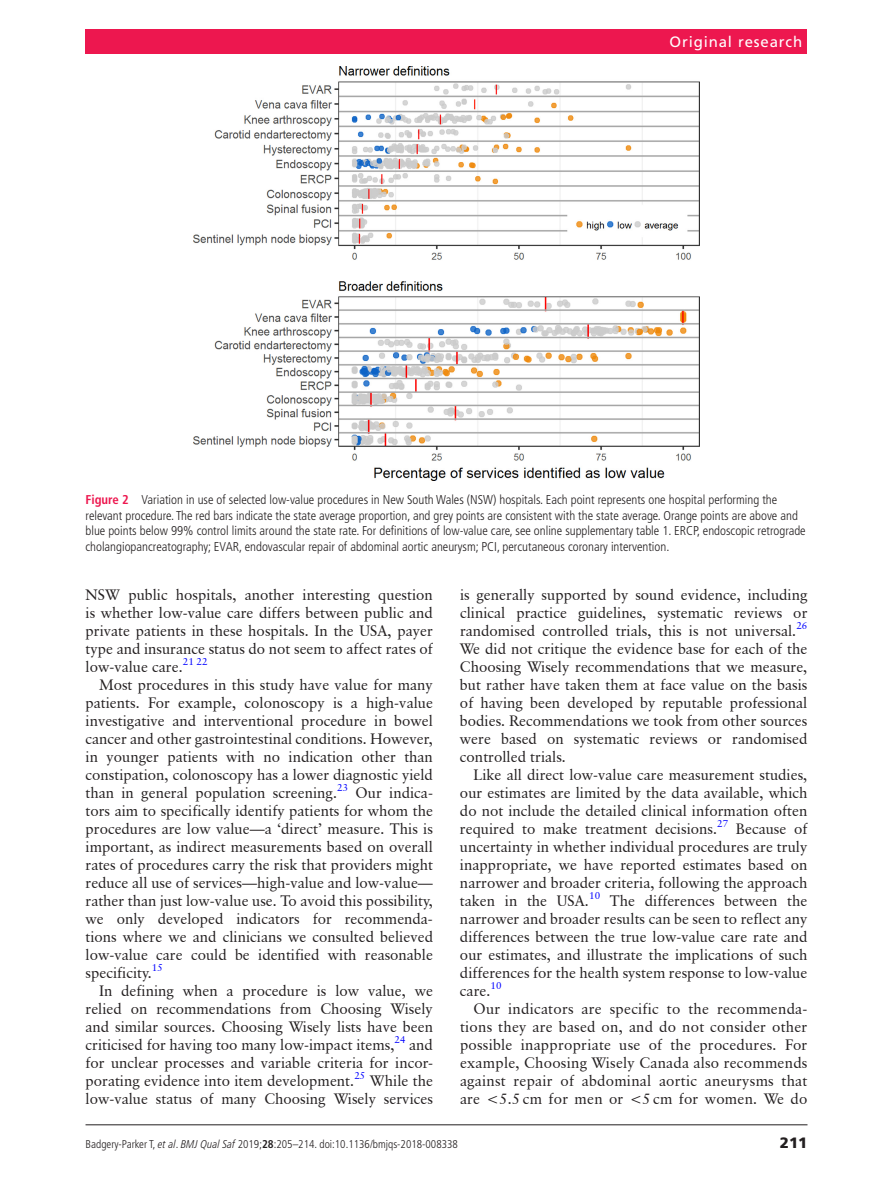
<style>
.page{position:relative;width:893px;height:1191px;background:#fff}
.page>*{position:absolute;margin:0;border:0;box-sizing:border-box;transform-origin:0 0}
.t1{font:15px/18px "Classical Garamond BT";color:#231f20;text-align:justify}
.t2{font:15px "Frutiger LT Std";letter-spacing:.055em;color:#fff}
.t3{font:900 15px "Frutiger LT Std";color:#231f20}
.t4{font:300 condensed 12.75px/15.8px "Frutiger LT Pro";color:#231f20}
.t5{font:300 condensed 11.25px "Frutiger LT Pro";color:#231f20}
.t6{font:9.9px "Classical Garamond BT";color:#00f}
.s1{font-weight:700;color:#ed174f}
.s2{font-style:italic}
.s3{font-weight:700}
</style>
<div class="page">
<hr style="left:86px;top:1124px;width:721px;height:1px;background:#231f20">
<div style="left:86px;top:30px;width:721px;height:24px;background:#ed174f"></div>
<img style="left:194px;top:66px;width:505px;height:414px">
<p class="t2" style="left:670px;top:33px;width:134px">Original research</p>
<p class="t4" style="left:86px;top:491px;width:722px"><span class="s1">Figure 2</span> Variation in use of selected low-value procedures in New South Wales (NSW) hospitals. Each point represents one hospital performing the relevant procedure. The red bars indicate the state average proportion, and grey points are consistent with the state average. Orange points are above and blue points below 99% control limits around the state rate. For definitions of low-value care, see online supplementary table 1. ERCP, endoscopic retrograde cholangiopancreatography; EVAR, endovascular repair of abdominal aortic aneurysm; PCI, percutaneous coronary intervention.</p>
<p class="t1" style="left:86px;top:585px;width:349px">NSW public hospitals, another interesting question is whether low-value care differs between public and private patients in these hospitals. In the USA, payer type and insurance status do not seem to affect rates of low-value care.</p>
<p class="t1" style="left:460px;top:585px;width:349px">is generally supported by sound evidence, including clinical practice guidelines, systematic reviews or randomised controlled trials, this is not universal.</p>
<p class="t6" style="left:796px;top:619px;width:13px">26</p>
<p class="t1" style="left:460px;top:639px;width:349px">We did not critique the evidence base for each of the Choosing Wisely recommendations that we measure, but rather have taken them at face value on the basis of having been developed by reputable professional bodies. Recommendations we took from other sources were based on systematic reviews or randomised controlled trials.</p>
<p class="t1" style="left:460px;top:765px;width:349px;text-indent:14px">Like all direct low-value care measurement studies, our estimates are limited by the data available, which do not include the detailed clinical information often required to make treatment decisions.<sup>27</sup></p>
<p class="t6" style="left:183px;top:655px;width:26px">21 22</p>
<p class="t1" style="left:86px;top:675px;width:349px;text-indent:14px">Most procedures in this study have value for many patients. For example, colonoscopy is a high-value investigative and interventional procedure in bowel cancer and other gastrointestinal conditions. However, in younger patients with no indication other than constipation, colonoscopy has a lower diagnostic yield than in general population screening.</p>
<p class="t6" style="left:337px;top:781px;width:13px">23</p>
<p class="t1" style="left:85px;top:783px;width:349px;text-indent:270px">Our indica&shy;tors aim to specifically identify patients for whom the procedures are low value—a ‘direct’ measure. This is important, as indirect measurements based on overall rates of procedures carry the risk that providers might reduce all use of services—high-value and low-value— rather than just low-value use. To avoid this possibility, we only developed indicators for recommenda&shy;tions where we and clinicians we consulted believed low-value care could be identified with reasonable specificity.<sup>15</sup></p>
<p class="t1" style="left:86px;top:981px;width:349px;text-indent:14px">In defining when a procedure is low value, we relied on recommendations from Choosing Wisely and similar sources. Choosing Wisely lists have been criticised for having too many low-impact items,</p>
<p class="t1" style="left:460px;top:819px;width:349px;text-indent:276px">Because of uncertainty in whether individual procedures are truly inappropriate, we have reported estimates based on narrower and broader criteria, following the approach taken in the USA.<sup>10</sup></p>
<p class="t1" style="left:460px;top:891px;width:349px;text-indent:150px">The differences between the narrower and broader results can be seen to reflect any differences between the true low-value care rate and our estimates, and illustrate the implications of such differences for the health system response to low-value care.</p>
<p class="t6" style="left:491px;top:979px;width:13px">10</p>
<p class="t1" style="left:460px;top:999px;width:349px;text-indent:14px">Our indicators are specific to the recommenda&shy;tions they are based on, and do not consider other possible inappropriate use of the procedures. For example, Choosing Wisely Canada also recommends against repair of abdominal aortic aneurysms that are &lt;5.5 cm for men or &lt;5 cm for women. We do</p>
<p class="t6" style="left:394px;top:1033px;width:13px">24</p>
<p class="t1" style="left:86px;top:1035px;width:349px;text-indent:324px">and for unclear processes and variable criteria for incor&shy;porating evidence into item development.</p>
<p class="t6" style="left:354px;top:1069px;width:13px">25</p>
<p class="t1" style="left:86px;top:1071px;width:349px;text-align:right">While the<br>low-value status of many Choosing Wisely services</p>
<p class="t5" style="left:86px;top:1137px;width:374px">Badgery-Parker T, <span class="s2">et al</span>. <span class="s2">BMJ Qual Saf</span> 2019;<span class="s3">28</span>:205–214. doi:10.1136/bmjqs-2018-008338</p>
<p class="t3" style="left:780px;top:1133px;width:29px">211</p>
</div>
